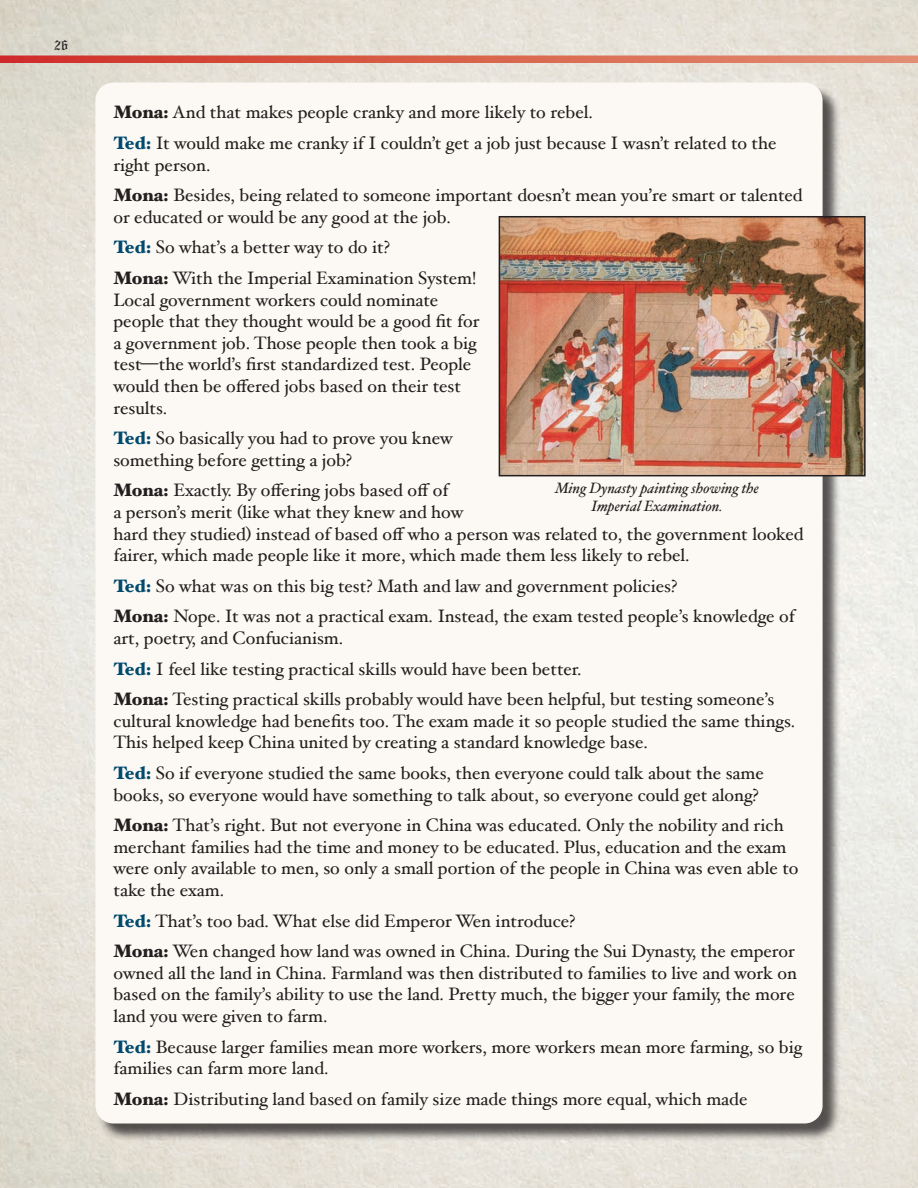
<style>
.page{position:relative;width:918px;height:1188px;background:#fff}
.page>*{position:absolute;margin:0;border:0;box-sizing:border-box;transform-origin:0 0}
.t1{font:18px/21.6px "Hoefler Text";color:#231f20}
.t2{font:18px "Olde English";color:#231f20}
.Italics{font:italic 15px/18px "Hoefler Text";color:#231f20;text-align:center}
.s1{font-weight:900}
.s2{font-weight:900;color:#004a6e}
</style>
<div class="page">
<img style="left:0;top:0;width:918px;height:1188px">
<svg style="left:0;top:56px;width:918px;height:7px;background:#d8604c"></svg>
<div style="left:98px;top:85px;width:743px;height:1057px;background:#231f20;opacity:.75"></div>
<div style="left:95px;top:82px;width:728px;height:1042px;background:#fcf8f3;border-radius:18px"></div>
<img style="left:502px;top:219px;width:361px;height:254px">
<div style="left:499px;top:216px;width:367px;height:260px;border:2px solid #231f20"></div>
<p class="t2" style="left:54px;top:34px;width:16px">26</p>
<p class="t1" style="left:113px;top:101px;width:481px"><span class="s1">Mona:</span> And that makes people cranky and more likely to rebel.</p>
<p class="t1" style="left:113px;top:132px;width:665px"><span class="s2">Ted:</span> It would make me cranky if I couldn’t get a job just because I wasn’t related to the right person.</p>
<p class="t1" style="left:113px;top:184px;width:691px"><span class="s1">Mona:</span> Besides, being related to someone important doesn’t mean you’re smart or talented or educated or would be any good at the job.</p>
<p class="t1" style="left:113px;top:236px;width:278px"><span class="s2">Ted:</span> So what’s a better way to do it?</p>
<p class="t1" style="left:113px;top:267px;width:368px"><span class="s1">Mona:</span> With the Imperial Examination System!<br>Local government workers could nominate people that they thought would be a good fit for a government job. Those people then took a big test—the world’s first standardized test. People would then be offered jobs based on their test results.</p>
<p class="t1" style="left:113px;top:427px;width:341px"><span class="s2">Ted:</span> So basically you had to prove you knew something before getting a job?</p>
<p class="t1" style="left:113px;top:479px;width:692px"><span class="s1">Mona:</span> Exactly. By offering jobs based off of<br>a person’s merit (like what they knew and how<br>hard they studied) instead of based off who a person was related to, the government looked fairer, which made people like it more, which made them less likely to rebel.</p>
<p class="t1" style="left:113px;top:575px;width:566px"><span class="s2">Ted:</span> So what was on this big test? Math and law and government policies?</p>
<p class="t1" style="left:113px;top:605px;width:683px"><span class="s1">Mona:</span> Nope. It was not a practical exam. Instead, the exam tested people’s knowledge of art, poetry, and Confucianism.</p>
<p class="t1" style="left:113px;top:658px;width:470px"><span class="s2">Ted:</span> I feel like testing practical skills would have been better.</p>
<p class="t1" style="left:113px;top:688px;width:683px"><span class="s1">Mona:</span> Testing practical skills probably would have been helpful, but testing someone’s cultural knowledge had benefits too. The exam made it so people studied the same things.<br>This helped keep China united by creating a standard knowledge base.</p>
<p class="t1" style="left:113px;top:762px;width:652px"><span class="s2">Ted:</span> So if everyone studied the same books, then everyone could talk about the same books, so everyone would have something to talk about, so everyone could get along?</p>
<p class="t1" style="left:113px;top:814px;width:686px"><span class="s1">Mona:</span> That’s right. But not everyone in China was educated. Only the nobility and rich merchant families had the time and money to be educated. Plus, education and the exam were only available to men, so only a small portion of the people in China was even able to take the exam.</p>
<p class="t1" style="left:113px;top:910px;width:464px"><span class="s2">Ted:</span> That’s too bad. What else did Emperor Wen introduce?</p>
<p class="t1" style="left:113px;top:940px;width:685px"><span class="s1">Mona:</span> Wen changed how land was owned in China. During the Sui Dynasty, the emperor owned all the land in China. Farmland was then distributed to families to live and work on based on the family’s ability to use the land. Pretty much, the bigger your family, the more land you were given to farm.</p>
<p class="t1" style="left:113px;top:1036px;width:690px"><span class="s2">Ted:</span> Because larger families mean more workers, more workers mean more farming, so big families can farm more land.</p>
<p class="t1" style="left:113px;top:1088px;width:636px"><span class="s1">Mona:</span> Distributing land based on family size made things more equal, which made</p>
<p class="Italics" style="left:555px;top:479px;width:206px">Ming Dynasty painting showing the<br>Imperial Examination.</p>
</div>
